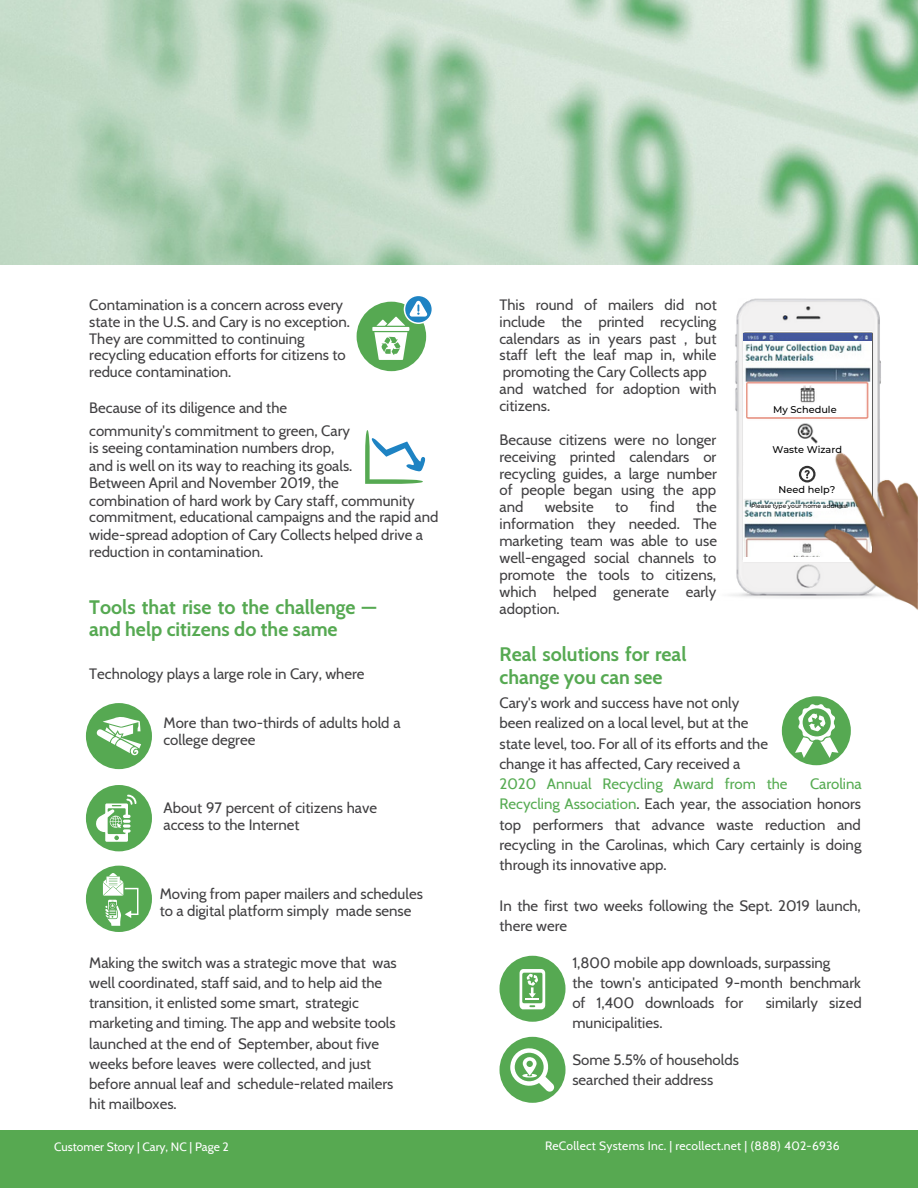
<style>
.page{position:relative;width:918px;height:1188px;background:#fff}
.page>*{position:absolute;margin:0;border:0;box-sizing:border-box;transform-origin:0 0}
.t1{font:700 19.5px/22.5px "Cabin";color:#56a952}
.t2{font:15px/16.8px "Cabin";color:#414042}
.t3{font:15px "Cabin";color:#56ab52}
.t4{font:12px "Cabin";letter-spacing:.02em;color:#fff}
.t5{font:12px "Cabin";color:#fff}
.t6{font:500 9.75px "Montserrat";color:#000}
.t7{font:500 6px "Montserrat";color:#000}
.s1{color:#56ab52}
</style>
<div class="page">
<div style="left:86px;top:785px;width:66px;height:66px;background:#56a952;border-radius:50%"></div>
<div style="left:86px;top:866px;width:66px;height:66px;background:#56a952;border-radius:50%"></div>
<svg style="left:96px;top:795px;width:40px;height:47px"></svg>
<svg style="left:103px;top:873px;width:36px;height:53px"></svg>
<div style="left:86px;top:703px;width:66px;height:66px;background:#56a952;border-radius:50%"></div>
<svg style="left:96px;top:717px;width:45px;height:38px"></svg>
<svg style="left:365px;top:430px;width:60px;height:54px"></svg>
<div style="left:357px;top:302px;width:69px;height:69px;background:#56a952;border-radius:50%"></div>
<div style="left:500px;top:956px;width:66px;height:66px;background:#56a952;border-radius:50%"></div>
<div style="left:500px;top:1037px;width:66px;height:66px;background:#56a952;border-radius:50%"></div>
<div style="left:0;top:1131px;width:918px;height:57px;background:#57a951"></div>
<div style="left:782px;top:696px;width:69px;height:69px;background:#56a952;border-radius:50%"></div>
<img style="left:730px;top:298px;width:151px;height:298px">
<img style="left:743px;top:333px;width:128px;height:9px">
<svg style="left:520px;top:969px;width:25px;height:40px"></svg>
<svg style="left:795px;top:704px;width:43px;height:54px"></svg>
<img style="left:0;top:0;width:918px;height:264px">
<svg style="left:372px;top:296px;width:60px;height:64px"></svg>
<svg style="left:510px;top:1048px;width:45px;height:44px"></svg>
<img style="left:743px;top:342px;width:128px;height:33px">
<img style="left:737px;top:375px;width:144px;height:223px">
<img style="left:816px;top:446px;width:102px;height:164px">
<div style="left:752px;top:504px;width:79px;height:8px;background:#fff;border-radius:4px"></div>
<p class="t2" style="left:89px;top:296px;width:262px">Contamination is a concern across every state in the U.S. and Cary is no exception.<br>They are committed to continuing recycling education efforts for citizens to reduce contamination.</p>
<p class="t2" style="left:89px;top:397px;width:262px;line-height:22.5px">Because of its diligence and the community's commitment to green, Cary</p>
<p class="t2" style="left:89px;top:439px;width:351px;line-height:17.4px">is seeing contamination numbers drop,<br>and is well on its way to reaching its goals.<br>Between April and November 2019, the<br>combination of hard work by Cary staff, community commitment, educational campaigns and the rapid and wide-spread adoption of Cary Collects helped drive a reduction in contamination.</p>
<h1 class="t1" style="left:89px;top:595px;width:289px">Tools that rise to the challenge — and help citizens do the same</h1>
<p class="t2" style="left:89px;top:665px;width:277px">Technology plays a large role in Cary, where</p>
<p class="t2" style="left:164px;top:714px;width:239px">More than two-thirds of adults hold a college degree</p>
<p class="t2" style="left:164px;top:799px;width:215px">About 97 percent of citizens have access to the Internet</p>
<p class="t2" style="left:160px;top:886px;width:265px">Moving from paper mailers and schedules to a digital platform simply made sense</p>
<p class="t2" style="left:500px;top:296px;width:219px">This round of mailers did not include the printed recycling calendars as in years past , but staff left the leaf map in, while promoting the Cary Collects app and watched for adoption with citizens.</p>
<p class="t2" style="left:500px;top:431px;width:219px;text-align:justify">Because citizens were no longer receiving printed calendars or recycling guides, a large number of people began using the app and</p>
<p class="t2" style="left:500px;top:499px;width:219px;text-align:justify;text-indent:197px">the information they needed. The marketing team was able to use well-engaged social channels to promote the tools to citizens, which helped generate early adoption.</p>
<p class="t2" style="left:545px;top:499px;width:50px">website</p>
<p class="t2" style="left:615px;top:499px;width:15px">to</p>
<p class="t2" style="left:650px;top:499px;width:26px">find</p>
<h1 class="t1" style="left:500px;top:643px;width:188px">Real solutions for real change you can see</h1>
<p class="t6" style="left:773px;top:403px;width:65px">My Schedule</p>
<p class="t6" style="left:773px;top:444px;width:71px">Waste Wizard</p>
<p class="t6" style="left:779px;top:484px;width:58px">Need help?</p>
<p class="t7" style="left:751px;top:502px;width:98px">Please type your home address:</p>
<p class="t2" style="left:500px;top:693px;width:270px;line-height:20.2px">Cary's work and success have not only been realized on a local level, but at the state level, too. For all of its efforts and the change it has affected, Cary received a</p>
<p class="t3" style="left:500px;top:775px;width:290px">2020 Annual Recycling Award from the</p>
<p class="t2" style="left:500px;top:774px;width:364px;line-height:20.2px;text-align:justify;text-indent:310px"><span class="s1">Carolina Recycling Association</span>. Each year, the association honors top performers that advance waste reduction and recycling in the Carolinas, which Cary certainly is doing through its innovative app.</p>
<p class="t2" style="left:500px;top:895px;width:363px;line-height:20.2px">In the first two weeks following the Sept. 2019 launch, there were</p>
<p class="t2" style="left:89px;top:952px;width:309px;line-height:20.2px">Making the switch was a strategic move that was well coordinated, staff said, and to help aid the transition, it enlisted some smart, strategic marketing and timing. The app and website tools launched at the end of September, about five weeks before leaves were collected, and just before annual leaf and schedule-related mailers hit mailboxes.</p>
<p class="t2" style="left:572px;top:952px;width:290px;line-height:20.2px">1,800 mobile app downloads, surpassing<br>the town's anticipated 9-month benchmark of 1,400 downloads for</p>
<p class="t2" style="left:766px;top:994px;width:97px">similarly sized</p>
<p class="t2" style="left:572px;top:1015px;width:92px">municipalities.</p>
<p class="t2" style="left:572px;top:1050px;width:168px;line-height:20.2px">Some 5.5% of households searched their address</p>
<p class="t5" style="left:54px;top:1139px;width:176px">Customer Story | Cary, NC | Page 2</p>
<p class="t4" style="left:545px;top:1138px;width:296px">ReCollect Systems Inc. | recollect.net | (888) 402-6936</p>
</div>
